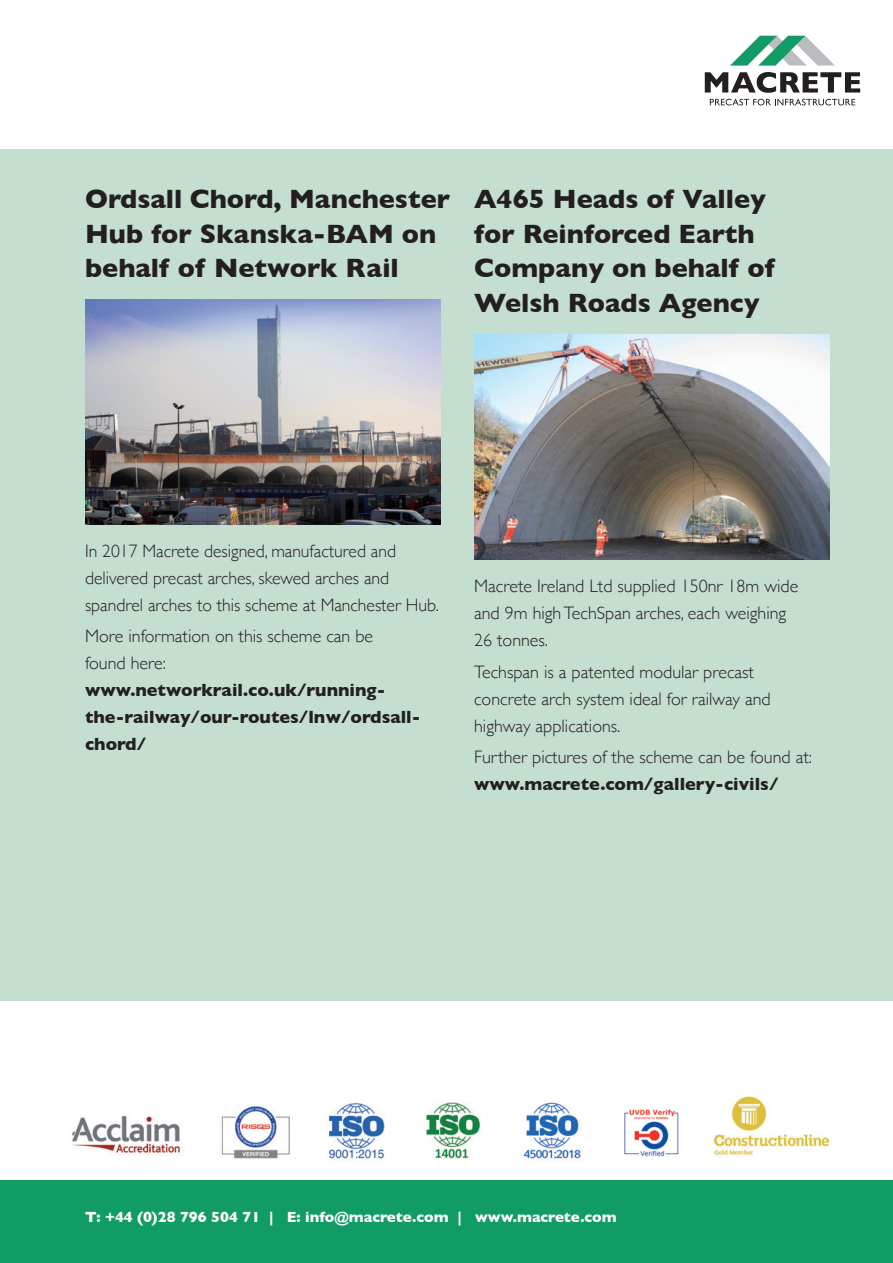
<style>
.page{position:relative;width:893px;height:1263px;background:#fff}
.page>*{position:absolute;margin:0;border:0;box-sizing:border-box;transform-origin:0 0}
.t1{font:700 27px/34.5px "Gill Sans";color:#231f20}
.t2{font:300 18px/27px "Gill Sans";color:#231f20}
.t3{font:700 18px/27px "Gill Sans";color:#231f20}
.t4{font:700 15px "Gill Sans";color:#fff}
</style>
<div class="page">
<div style="left:0;top:1180px;width:893px;height:83px;background:#119c65"></div>
<svg style="left:705px;top:72px;width:155px;height:21px"></svg>
<svg style="left:730px;top:36px;width:105px;height:30px"></svg>
<svg style="left:710px;top:99px;width:145px;height:6px"></svg>
<img style="left:72px;top:1115px;width:109px;height:41px">
<img style="left:713px;top:1096px;width:116px;height:59px">
<img style="left:624px;top:1109px;width:55px;height:48px">
<img style="left:221px;top:1106px;width:69px;height:53px">
<img style="left:523px;top:1102px;width:58px;height:57px">
<img style="left:426px;top:1103px;width:54px;height:56px">
<img style="left:329px;top:1102px;width:56px;height:58px">
<div style="left:0;top:150px;width:893px;height:850px;background:#c4decf"></div>
<img style="left:474px;top:334px;width:355px;height:226px">
<img style="left:85px;top:299px;width:355px;height:226px">
<p class="t1" style="left:85px;top:181px;width:367px">Ordsall Chord, Manchester<br>Hub for Skanska-BAM on behalf of Network Rail</p>
<p class="t1" style="left:474px;top:181px;width:302px">A465 Heads of Valley for Reinforced Earth<br>Company on behalf of<br>Welsh Roads Agency</p>
<p class="t2" style="left:85px;top:537px;width:355px">In 2017 Macrete designed, manufactured and delivered precast arches, skewed arches and spandrel arches to this scheme at Manchester Hub.</p>
<p class="t2" style="left:85px;top:622px;width:290px">More information on this scheme can be found here:</p>
<p class="t3" style="left:85px;top:676px;width:337px">www.networkrail.co.uk/running&shy;the-railway/our-routes/lnw/ordsall&shy;chord/</p>
<p class="t2" style="left:474px;top:572px;width:326px">Macrete Ireland Ltd supplied 150nr 18m wide and 9m high TechSpan arches, each weighing<br>26 tonnes.</p>
<p class="t2" style="left:474px;top:657px;width:298px">Techspan is a patented modular precast concrete arch system ideal for railway and highway applications.</p>
<p class="t2" style="left:474px;top:743px;width:339px">Further pictures of the scheme can be found at:</p>
<p class="t3" style="left:474px;top:770px;width:306px">www.macrete.com/gallery-civils/</p>
<p class="t4" style="left:85px;top:1205px;width:533px">T: +44 (0)28 796 504 71 | E: info@macrete.com | www.macrete.com</p>
</div>
